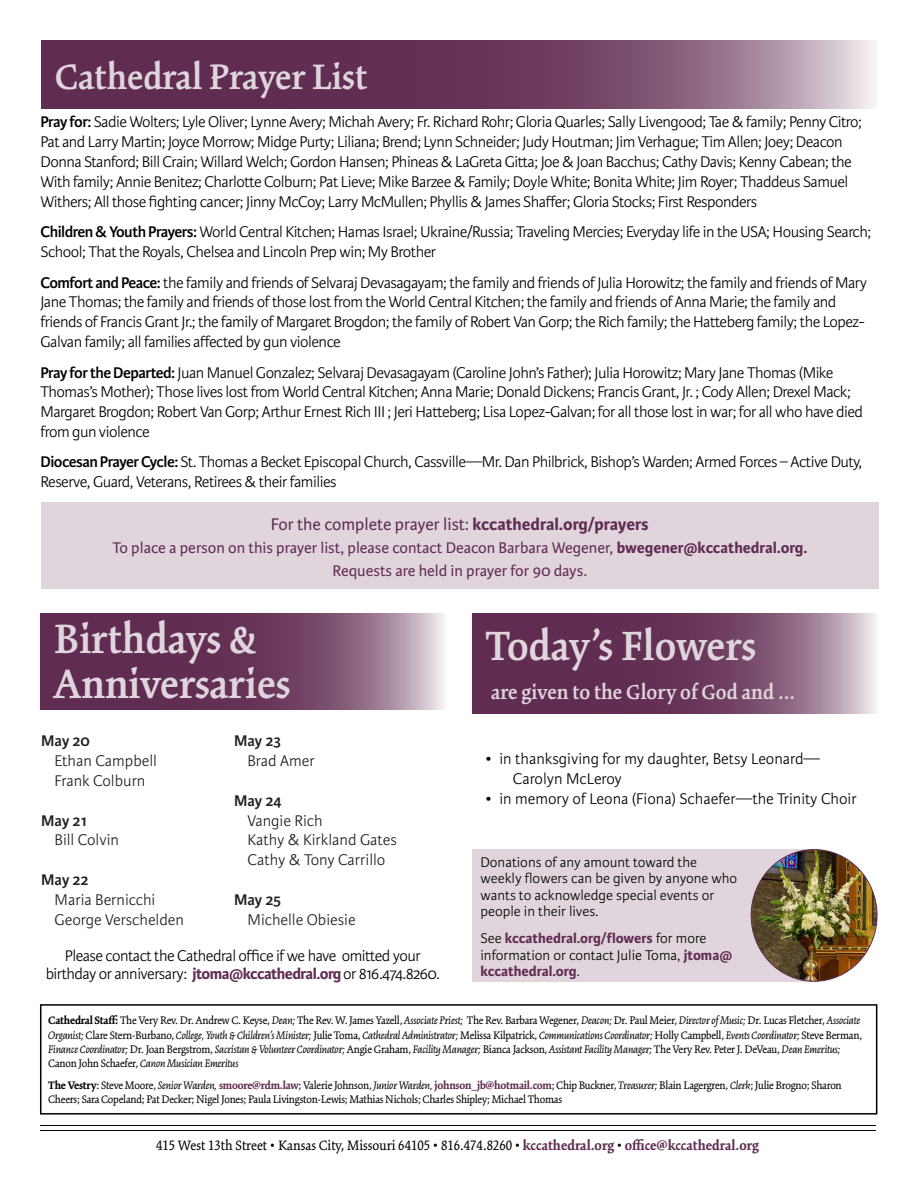
<style>
.page{position:relative;width:918px;height:1188px;background:#fff}
.page>*{position:absolute;margin:0;border:0;box-sizing:border-box;transform-origin:0 0}
.t1{font:600 45px/45px "Kinesis Pro 3";color:#dfd5dc}
.t2{font:600 39px "Kinesis Pro 3";color:#dfd5dc}
.t3{font:600 22.5px "Kinesis Pro 3";color:#dfd5dc}
.t4{font:18px "Karmina Sans";color:#612c51}
.t5{font:300 16.5px/19.8px "Karmina Sans";letter-spacing:-.03em;color:#000}
.t6{font:300 16.5px/19.8px "Karmina Sans";color:#221e1f}
.t7{font:16.5px/23.1px "Karmina Sans";color:#612c51;text-align:center}
.t8{font:300 16.5px/19.8px "Karmina Sans";color:#000}
.t9{font:600 16.5px "Karmina Sans";letter-spacing:-.025em;color:#221e1f}
.t10{font:300 15px/16.5px "Karmina Sans";color:#000}
.t11{font:15px "Kinesis Pro 3";color:#000}
.t12{font:700 15px/16.5px "Karmina Sans";color:#612c51}
.t13{font:italic 12px/14.4px "Kinesis Pro 3";letter-spacing:-.02em;color:#000}
.t14{font:12px/14.4px "Kinesis Pro 3";letter-spacing:-.02em;color:#000}
.s1{font-weight:600}
.s2{font-weight:700}
.s3{font-weight:300;color:#000}
.s4{font-weight:700;color:#612c51}
.s5{font-weight:700;font-style:normal}
.s6{font-style:normal}
.s7{font-style:italic}
</style>
<div class="page">
<div style="left:41px;top:503px;width:838px;height:86px;background:#e0d5dc"></div>
<svg style="left:41px;top:41px;width:834px;height:68px"></svg>
<svg style="left:40px;top:613px;width:405px;height:97px"></svg>
<div style="left:40px;top:1004px;width:837px;height:111px;border:2px solid #000"></div>
<hr style="left:40px;top:1125px;width:836px;height:1px;background:#000">
<hr style="left:40px;top:1130px;width:836px;height:1px;background:#000">
<div style="left:472px;top:849px;width:345px;height:133px;background:#e0d5dc"></div>
<img style="left:751px;top:850px;width:126px;height:131px">
<svg style="left:472px;top:613px;width:405px;height:101px"></svg>
<h2 class="t2" style="left:55px;top:54px;width:314px">Cathedral Prayer List</h2>
<p class="t5" style="left:40px;top:113px;width:823px"><span class="s1">Pray for:</span> Sadie Wolters; Lyle Oliver; Lynne Avery; Michah Avery; Fr. Richard Rohr; Gloria Quarles; Sally Livengood; Tae &amp; family; Penny Citro; Pat and Larry Martin; Joyce Morrow; Midge Purty; Liliana; Brend; Lynn Schneider; Judy Houtman; Jim Verhague; Tim Allen; Joey; Deacon Donna Stanford; Bill Crain; Willard Welch; Gordon Hansen; Phineas &amp; LaGreta Gitta; Joe &amp; Joan Bacchus; Cathy Davis; Kenny Cabean; the With family; Annie Benitez; Charlotte Colburn; Pat Lieve; Mike Barzee &amp; Family; Doyle White; Bonita White; Jim Royer; Thaddeus Samuel Withers; All those fighting cancer; Jinny McCoy; Larry McMullen; Phyllis &amp; James Shaffer; Gloria Stocks; First Responders</p>
<p class="t5" style="left:40px;top:222px;width:832px"><span class="s1">Children &amp; Youth Prayers:</span> World Central Kitchen; Hamas Israel; Ukraine/Russia; Traveling Mercies; Everyday life in the USA; Housing Search;<br>School; That the Royals, Chelsea and Lincoln Prep win; My Brother</p>
<p class="t5" style="left:40px;top:273px;width:828px"><span class="s1">Comfort and Peace:</span> the family and friends of Selvaraj Devasagayam; the family and friends of Julia Horowitz; the family and friends of Mary Jane Thomas; the family and friends of those lost from the World Central Kitchen; the family and friends of Anna Marie; the family and friends of Francis Grant Jr.; the family of Margaret Brogdon; the family of Robert Van Gorp; the Rich family; the Hatteberg family; the Lopez-Galvan family; all families affected by gun violence</p>
<p class="t5" style="left:40px;top:363px;width:824px"><span class="s1">Pray for the Departed:</span> Juan Manuel Gonzalez; Selvaraj Devasagayam (Caroline John’s Father); Julia Horowitz; Mary Jane Thomas (Mike Thomas’s Mother); Those lives lost from World Central Kitchen; Anna Marie; Donald Dickens; Francis Grant, Jr. ; Cody Allen; Drexel Mack; Margaret Brogdon; Robert Van Gorp; Arthur Ernest Rich III ; Jeri Hatteberg; Lisa Lopez-Galvan; for all those lost in war; for all who have died from gun violence</p>
<p class="t5" style="left:40px;top:453px;width:823px"><span class="s1">Diocesan Prayer Cycle:</span> St. Thomas a Becket Episcopal Church, Cassville—Mr. Dan Philbrick, Bishop’s Warden; Armed Forces – Active Duty,<br>Reserve, Guard, Veterans, Retirees &amp; their families</p>
<p class="t4" style="left:271px;top:514px;width:379px">For the complete prayer list: <span class="s2">kccathedral.org/prayers</span></p>
<p class="t7" style="left:112px;top:536px;width:696px">To place a person on this prayer list, please contact Deacon Barbara Wegener, <span class="s2">bwegener@kccathedral.org.<br></span>Requests are held in prayer for 90 days.</p>
<h1 class="t1" style="left:54px;top:616px;width:238px">Birthdays &amp;<br>Anniversaries</h1>
<h1 class="t1" style="left:486px;top:623px;width:272px">Today’s Flowers</h1>
<h3 class="t3" style="left:491px;top:679px;width:305px">are given to the Glory of God and ...</h3>
<p class="t9" style="left:41px;top:732px;width:50px">May 20</p>
<p class="t6" style="left:55px;top:751px;width:104px">Ethan Campbell<br>Frank Colburn</p>
<p class="t9" style="left:41px;top:811px;width:47px">May 21</p>
<p class="t6" style="left:55px;top:830px;width:66px">Bill Colvin</p>
<p class="t9" style="left:41px;top:870px;width:49px">May 22</p>
<p class="t6" style="left:55px;top:890px;width:131px">Maria Bernicchi<br>George Verschelden</p>
<p class="t9" style="left:234px;top:732px;width:48px">May 23</p>
<p class="t6" style="left:248px;top:751px;width:69px">Brad Amer</p>
<p class="t9" style="left:234px;top:791px;width:49px">May 24</p>
<p class="t6" style="left:248px;top:811px;width:151px">Vangie Rich<br>Kathy &amp; Kirkland Gates<br>Cathy &amp; Tony Carrillo</p>
<p class="t9" style="left:234px;top:890px;width:49px">May 25</p>
<p class="t6" style="left:248px;top:910px;width:110px">Michelle Obiesie</p>
<p class="t8" style="left:513px;top:749px;width:309px;text-indent:-27px">• in thanksgiving for my daughter, Betsy Leonard—<br>Carolyn McLeroy</p>
<p class="t8" style="left:486px;top:789px;width:372px">• in memory of Leona (Fiona) Schaefer—the Trinity Choir</p>
<p class="t10" style="left:480px;top:854px;width:258px">Donations of any amount toward the weekly flowers can be given by anyone who wants to acknowledge special events or people in their lives.</p>
<p class="t12" style="left:480px;top:930px;width:253px"><span class="s3">See</span> kccathedral.org/flowers <span class="s3">for more information or contact Julie Toma,</span> jtoma@ kccathedral.org<span class="s3">.</span></p>
<p class="t5" style="left:46px;top:947px;width:396px;line-height:18px;text-align:center">Please contact the Cathedral office if we have omitted your birthday or anniversary: <span class="s4">jtoma@kccathedral.org</span> or 816.474.8260.</p>
<p class="t13" style="left:48px;top:1013px;width:816px"><span class="s5">Cathedral Staff:</span> <span class="s6">The Very Rev. Dr. Andrew C. Keyse,</span> Dean; <span class="s6">The Rev. W. James Yazell,</span> Associate Priest; <span class="s6">The Rev. Barbara Wegener,</span> Deacon; <span class="s6">Dr. Paul Meier,</span> Director of Music; <span class="s6">Dr. Lucas Fletcher,</span> Associate Organist; <span class="s6">Clare Stern-Burbano,</span> College, Youth &amp; Children’s Minister; <span class="s6">Julie Toma,</span> Cathedral Administrator; <span class="s6">Melissa Kilpatrick,</span> Communications Coordinator; <span class="s6">Holly Campbell,</span> Events Coordinator; <span class="s6">Steve Berman, </span>Finance Coordinator; <span class="s6">Dr. Joan Bergstrom,</span> Sacristan &amp; Volunteer Coordinator; <span class="s6">Angie Graham,</span> Facility Manager; <span class="s6">Bianca Jackson,</span> Assistant Facility Manager; <span class="s6">The Very Rev. Peter J. DeVeau,</span> Dean Emeritus; <span class="s6">Canon John Schaefer,</span> Canon Musician Emeritus</p>
<p class="t14" style="left:48px;top:1078px;width:795px"><span class="s2">The Vestry</span>: Steve Moore, <span class="s7">Senior Warden,</span> <span class="s4">smoore@rdm.law</span>; Valerie Johnson, <span class="s7">Junior Warden,</span> <span class="s4">johnson_jb@hotmail.com</span>; Chip Buckner, <span class="s7">Treasurer;</span> Blain Lagergren, <span class="s7">Clerk</span>;Julie Brogno; Sharon<br>Cheers; Sara Copeland; Pat Decker; Nigel Jones; Paula Livingston-Lewis; Mathias Nichols; Charles Shipley; Michael Thomas</p>
<p class="t11" style="left:156px;top:1137px;width:604px">415 West 13th Street • Kansas City, Missouri 64105 • 816.474.8260 • <span class="s4">kccathedral.org</span> • <span class="s4">office@kccathedral.org</span></p>
</div>
